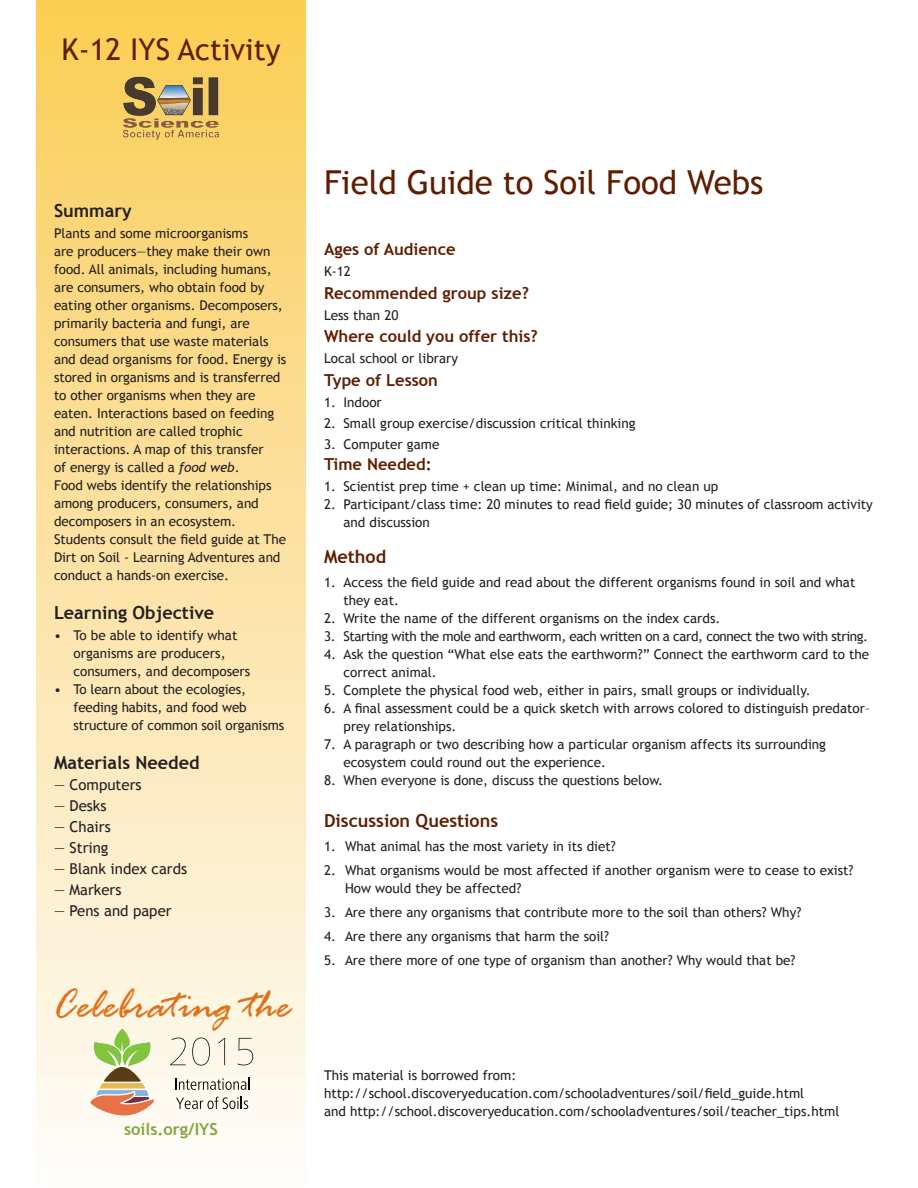
<style>
.page{position:relative;width:918px;height:1188px;background:#fff}
.page>*{position:absolute;margin:0;border:0;box-sizing:border-box;transform-origin:0 0}
.t1{font:italic 45px "Rage";color:#e0711c}
.t2{font:33px "Trebuchet MS";color:#5f1e00}
.t3{font:30px "Trebuchet MS";color:#5f1e00}
.sidebar_head{font:700 18px "Trebuchet MS";color:#231f20}
.Head_one{font:700 18px "Trebuchet MS";color:#5f1e00}
.sidebar_head-2{font:700 16.5px "Trebuchet MS";color:#5f1e00}
.Head_one-2{font:700 16.5px "Trebuchet MS";color:#82a641}
.t4{font:15px "Trebuchet MS";color:#231f20}
.Text{font:13.5px/18px "Trebuchet MS";color:#231f20}
.Head_one-3{font:13.5px/18px "Trebuchet MS";color:#231f20}
.sidebar_head-3{font:13.5px "Trebuchet MS";color:#231f20}
.Text-2{font:13.5px "Trebuchet MS";letter-spacing:-.03em;color:#231f20}
.s1{font-style:italic}
</style>
<div class="page">
<div style="left:36px;top:0;width:270px;height:1188px;background:linear-gradient(to bottom,#facd56,#fefcfc)"></div>
<svg style="left:89px;top:1029px;width:66px;height:88px;background:#d1c89f"></svg>
<svg style="left:170px;top:1038px;width:16px;height:27px"></svg>
<svg style="left:192px;top:1038px;width:18px;height:28px"></svg>
<svg style="left:218px;top:1038px;width:7px;height:27px"></svg>
<svg style="left:238px;top:1038px;width:15px;height:27px"></svg>
<svg style="left:176px;top:1097px;width:72px;height:12px"></svg>
<svg style="left:175px;top:1078px;width:75px;height:12px"></svg>
<img style="left:123px;top:71px;width:96px;height:70px">
<p class="t3" style="left:62px;top:31px;width:220px">K-12 IYS Activity</p>
<p class="sidebar_head" style="left:54px;top:199px;width:79px">Summary</p>
<p class="Text" style="left:54px;top:224px;width:234px">Plants and some microorganisms<br>are producers—they make their own food. All animals, including humans, are consumers, who obtain food by eating other organisms. Decomposers, primarily bacteria and fungi, are consumers that use waste materials and dead organisms for food. Energy is stored in organisms and is transferred to other organisms when they are eaten. Interactions based on feeding and nutrition are called trophic interactions. A map of this transfer<br>of energy is called a <span class="s1">food web</span>.<br>Food webs identify the relationships among producers, consumers, and decomposers in an ecosystem.<br>Students consult the field guide at The Dirt on Soil - Learning Adventures and conduct a hands-on exercise.</p>
<p class="sidebar_head" style="left:54px;top:601px;width:162px">Learning Objective</p>
<p class="Text" style="left:74px;top:626px;width:178px;text-indent:-20px">• To be able to identify what organisms are producers, consumers, and decomposers</p>
<p class="Text" style="left:74px;top:680px;width:212px;text-indent:-20px">• To learn about the ecologies, feeding habits, and food web structure of common soil organisms</p>
<p class="sidebar_head" style="left:54px;top:751px;width:147px">Materials Needed</p>
<p class="t4" style="left:54px;top:776px;width:89px">— Computers</p>
<p class="t4" style="left:54px;top:797px;width:54px">— Desks</p>
<p class="t4" style="left:54px;top:818px;width:58px">— Chairs</p>
<p class="t4" style="left:54px;top:839px;width:56px">— String</p>
<p class="t4" style="left:54px;top:860px;width:135px">— Blank index cards</p>
<p class="t4" style="left:54px;top:881px;width:69px">— Markers</p>
<p class="t4" style="left:54px;top:902px;width:119px">— Pens and paper</p>
<p class="t1" style="left:52px;top:981px;width:240px">Celebrating the</p>
<p class="Head_one-2" style="left:124px;top:1119px;width:95px">soils.org/IYS</p>
<p class="t2" style="left:324px;top:163px;width:441px">Field Guide to Soil Food Webs</p>
<p class="sidebar_head-2" style="left:324px;top:239px;width:133px">Ages of Audience</p>
<p class="sidebar_head-3" style="left:324px;top:263px;width:28px">K-12</p>
<p class="sidebar_head-2" style="left:324px;top:282px;width:207px">Recommended group size?</p>
<p class="sidebar_head-3" style="left:324px;top:307px;width:76px">Less than 20</p>
<p class="sidebar_head-2" style="left:324px;top:326px;width:215px">Where could you offer this?</p>
<p class="sidebar_head-3" style="left:324px;top:350px;width:136px">Local school or library</p>
<p class="sidebar_head-2" style="left:324px;top:369px;width:116px">Type of Lesson</p>
<p class="sidebar_head-3" style="left:324px;top:394px;width:59px">1. Indoor</p>
<p class="sidebar_head-3" style="left:324px;top:415px;width:313px">2. Small group exercise/discussion critical thinking</p>
<p class="sidebar_head-3" style="left:324px;top:436px;width:117px">3. Computer game</p>
<p class="sidebar_head-2" style="left:324px;top:453px;width:109px">Time Needed:</p>
<p class="Text" style="left:324px;top:477px;width:396px">1. Scientist prep time + clean up time: Minimal, and no clean up</p>
<p class="Text" style="left:344px;top:495px;width:531px;text-indent:-20px">2. Participant/class time: 20 minutes to read field guide; 30 minutes of classroom activity and discussion</p>
<p class="Head_one" style="left:324px;top:545px;width:64px">Method</p>
<p class="Text" style="left:344px;top:573px;width:513px;text-indent:-20px">1. Access the field guide and read about the different organisms found in soil and what they eat.</p>
<p class="Text" style="left:324px;top:609px;width:398px">2. Write the name of the different organisms on the index cards.</p>
<p class="Text-2" style="left:324px;top:628px;width:546px">3. Starting with the mole and earthworm, each written on a card, connect the two with string.</p>
<p class="Text" style="left:344px;top:645px;width:527px;text-indent:-20px">4. Ask the question “What else eats the earthworm?” Connect the earthworm card to the correct animal.</p>
<p class="Text" style="left:324px;top:681px;width:488px">5. Complete the physical food web, either in pairs, small groups or individually.</p>
<p class="Text" style="left:344px;top:699px;width:528px;text-indent:-20px">6. A final assessment could be a quick sketch with arrows colored to distinguish predator– prey relationships.</p>
<p class="Text" style="left:344px;top:735px;width:484px;text-indent:-20px">7. A paragraph or two describing how a particular organism affects its surrounding ecosystem could round out the experience.</p>
<p class="Text" style="left:324px;top:771px;width:341px">8. When everyone is done, discuss the questions below.</p>
<p class="Head_one" style="left:324px;top:809px;width:176px">Discussion Questions</p>
<p class="Head_one-3" style="left:324px;top:837px;width:293px">1. What animal has the most variety in its diet?</p>
<p class="Head_one-3" style="left:345px;top:861px;width:510px;text-indent:-21px">2. What organisms would be most affected if another organism were to cease to exist?<br>How would they be affected?</p>
<p class="Head_one-3" style="left:324px;top:903px;width:479px">3. Are there any organisms that contribute more to the soil than others? Why?</p>
<p class="Head_one-3" style="left:324px;top:927px;width:287px">4. Are there any organisms that harm the soil?</p>
<p class="Head_one-3" style="left:324px;top:951px;width:473px">5. Are there more of one type of organism than another? Why would that be?</p>
<p class="Text" style="left:324px;top:1066px;width:517px">This material is borrowed from: http://school.discoveryeducation.com/schooladventures/soil/field_guide.html<br>and http://school.discoveryeducation.com/schooladventures/soil/teacher_tips.html</p>
</div>
